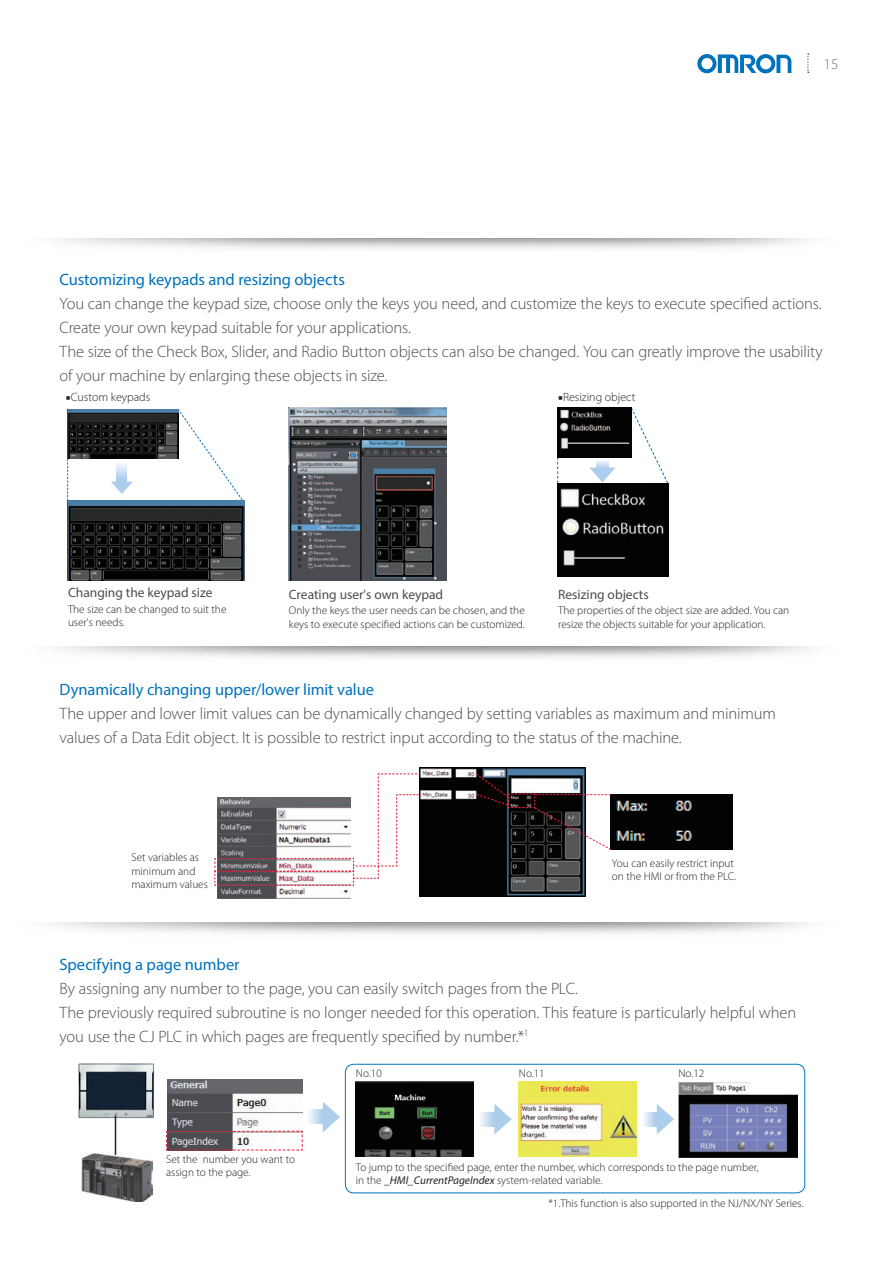
<style>
.page{position:relative;width:893px;height:1263px;background:#fff}
.page>*{position:absolute;margin:0;border:0;box-sizing:border-box;transform-origin:0 0}
.t1{font:300 16.5px/24px "Myriad Pro";letter-spacing:-.01em;color:#4b4c4d}
.t2{font:16.5px "Myriad Pro";letter-spacing:-.005em;color:#0072bc}
.t3{font:300 15px "Myriad Pro";color:#6c6d70}
.t4{font:13.5px "Myriad Pro";color:#4b4c4d}
.t5{font:300 12px "Myriad Pro";color:#231f20}
.t6{font:300 11.25px/13.5px "Myriad Pro";color:#231f20}
.s1{font-family:"Minion Pro";font-weight:400}
.s2{font-weight:400;font-style:italic}
</style>
<div class="page">
<svg style="left:67px;top:459px;width:1px;height:42px"></svg>
<svg style="left:177px;top:409px;width:66px;height:92px"></svg>
<svg style="left:557px;top:457px;width:1px;height:26px"></svg>
<svg style="left:630px;top:407px;width:39px;height:77px"></svg>
<img style="left:558px;top:408px;width:73px;height:49px">
<img style="left:558px;top:483px;width:110px;height:93px">
<svg style="left:596px;top:460px;width:13px;height:8px"></svg>
<svg style="left:590px;top:468px;width:25px;height:14px"></svg>
<img style="left:218px;top:886px;width:132px;height:13px">
<img style="left:420px;top:767px;width:165px;height:129px">
<img style="left:612px;top:795px;width:120px;height:54px">
<svg style="left:214px;top:773px;width:208px;height:113px"></svg>
<svg style="left:475px;top:773px;width:137px;height:77px"></svg>
<img style="left:81px;top:1153px;width:72px;height:48px">
<img style="left:167px;top:1080px;width:136px;height:50px">
<img style="left:678px;top:1082px;width:119px;height:76px">
<img style="left:519px;top:1082px;width:117px;height:74px">
<img style="left:356px;top:1082px;width:118px;height:74px">
<svg style="left:166px;top:1130px;width:137px;height:21px"></svg>
<img style="left:78px;top:1063px;width:76px;height:59px">
<hr style="left:115px;top:1115px;width:1px;height:40px;background:#231f20">
<svg style="left:481px;top:1112px;width:13px;height:14px"></svg>
<svg style="left:494px;top:1104px;width:18px;height:30px"></svg>
<svg style="left:309px;top:1109px;width:14px;height:15px"></svg>
<svg style="left:323px;top:1102px;width:17px;height:30px"></svg>
<svg style="left:644px;top:1111px;width:13px;height:15px"></svg>
<svg style="left:657px;top:1104px;width:17px;height:30px"></svg>
<div style="left:345px;top:1064px;width:460px;height:129px;border:1px solid #0072bc;border-radius:9px"></div>
<img style="left:67px;top:409px;width:111px;height:50px">
<img style="left:67px;top:501px;width:178px;height:79px">
<img style="left:289px;top:408px;width:157px;height:172px">
<svg style="left:697px;top:54px;width:94px;height:19px"></svg>
<svg style="left:807px;top:53px;width:2px;height:20px"></svg>
<svg style="left:116px;top:463px;width:11px;height:19px"></svg>
<svg style="left:111px;top:482px;width:22px;height:12px"></svg>
<p class="t3" style="left:824px;top:55px;width:16px">15</p>
<p class="t2" style="left:60px;top:269px;width:287px">Customizing keypads and resizing objects</p>
<p class="t1" style="left:60px;top:291px;width:765px">You can change the keypad size, choose only the keys you need, and customize the keys to execute specified actions.<br>Create your own keypad suitable for your applications.<br>The size of the Check Box, Slider, and Radio Button objects can also be changed. You can greatly improve the usability of your machine by enlarging these objects in size.</p>
<p class="t5" style="left:66px;top:390px;width:86px"><span class="s1">■</span>Custom keypads</p>
<p class="t5" style="left:558px;top:390px;width:79px"><span class="s1">■</span>Resizing object</p>
<p class="t4" style="left:68px;top:584px;width:146px">Changing the keypad size</p>
<p class="t6" style="left:68px;top:602px;width:160px">The size can be changed to suit the user's needs.</p>
<p class="t4" style="left:289px;top:586px;width:156px">Creating user's own keypad</p>
<p class="t6" style="left:289px;top:604px;width:238px">Only the keys the user needs can be chosen, and the keys to execute specified actions can be customized.</p>
<p class="t4" style="left:558px;top:586px;width:92px">Resizing objects</p>
<p class="t6" style="left:558px;top:604px;width:233px">The properties of the object size are added. You can resize the objects suitable for your application.</p>
<p class="t2" style="left:60px;top:679px;width:316px">Dynamically changing upper/lower limit value</p>
<p class="t1" style="left:60px;top:701px;width:718px">The upper and lower limit values can be dynamically changed by setting variables as maximum and minimum values of a Data Edit object. It is possible to restrict input according to the status of the machine.</p>
<p class="t6" style="left:131px;top:850px;width:78px">Set variables as minimum and maximum values</p>
<p class="t6" style="left:612px;top:856px;width:126px">You can easily restrict input on the HMI or from the PLC.</p>
<p class="t2" style="left:60px;top:954px;width:182px">Specifying a page number</p>
<p class="t1" style="left:60px;top:976px;width:738px">By assigning any number to the page, you can easily switch pages from the PLC.<br>The previously required subroutine is no longer needed for this operation. This feature is particularly helpful when you use the CJ PLC in which pages are frequently specified by number.*<sup>1</sup></p>
<p class="t6" style="left:166px;top:1152px;width:131px">Set the number you want to assign to the page.</p>
<p class="t6" style="left:356px;top:1066px;width:27px">No.10</p>
<p class="t6" style="left:519px;top:1066px;width:27px">No.11</p>
<p class="t6" style="left:678px;top:1066px;width:27px">No.12</p>
<p class="t6" style="left:356px;top:1160px;width:404px">To jump to the specified page, enter the number, which corresponds to the page number, in the _<span class="s2">HMI_CurrentPageIndex</span> system-related variable.</p>
<p class="t6" style="left:549px;top:1196px;width:257px">*1.This function is also supported in the NJ/NX/NY Series.</p>
</div>
